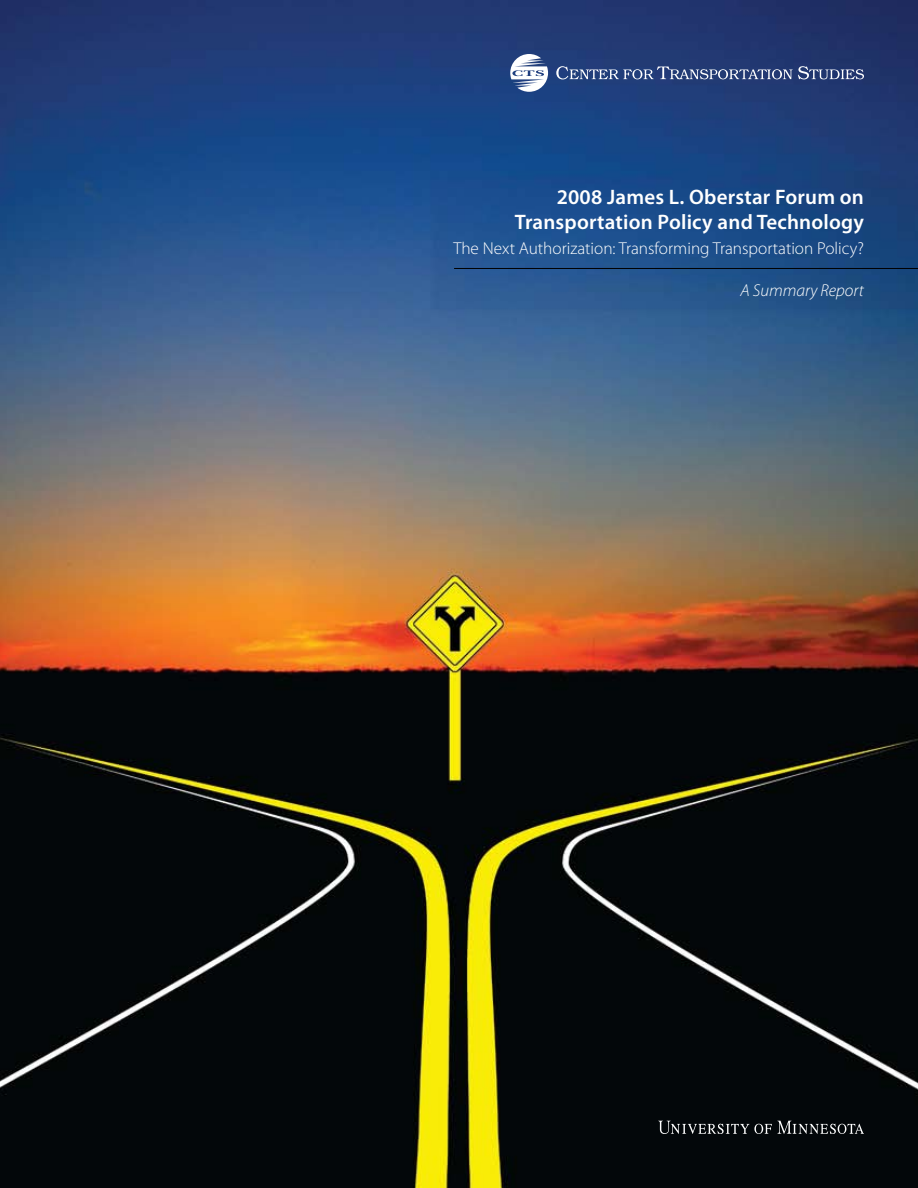
<style>
.page{position:relative;width:918px;height:1188px;background:#fff}
.page>*{position:absolute;margin:0;border:0;box-sizing:border-box;transform-origin:0 0}
.t1{font:600 21px/25.2px "Myriad Pro";letter-spacing:.01em;color:#fff;text-align:right}
.t2{font:300 17.25px "Myriad Pro";color:#fff}
.t3{font:italic 300 17.25px "Myriad Pro";color:#fff}
</style>
<div class="page">
<img style="left:0;top:0;width:918px;height:1188px">
<svg style="left:556px;top:66px;width:308px;height:13px;background:#536694"></svg>
<svg style="left:510px;top:54px;width:38px;height:38px"></svg>
<svg style="left:658px;top:1121px;width:206px;height:13px;background:#383b3d"></svg>
<hr style="left:454px;top:268px;width:464px;height:1px;background:#000">
<p class="t1" style="left:515px;top:183px;width:351px">2008 James L. Oberstar Forum on<br>Transportation Policy and Technology</p>
<p class="t2" style="left:453px;top:239px;width:412px">The Next Authorization: Transforming Transportation Policy?</p>
<p class="t3" style="left:740px;top:281px;width:125px">A Summary Report</p>
</div>
